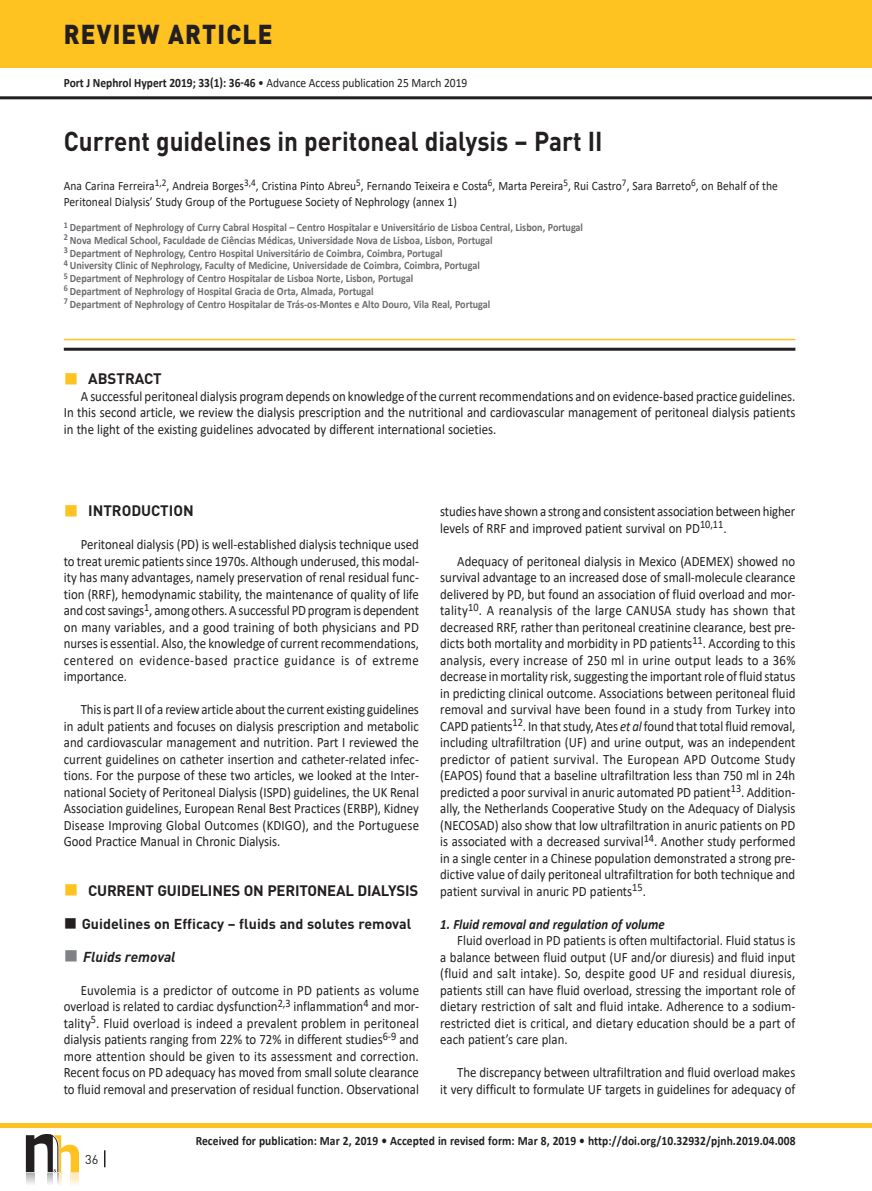
<style>
.page{position:relative;width:872px;height:1191px;background:#fff}
.page>*{position:absolute;margin:0;border:0;box-sizing:border-box;transform-origin:0 0}
.t1{font:700 27px "DIN";color:#231f20;scale:.9 1}
.t2{font:900 27px "DIN";letter-spacing:.05em;color:#231f20;scale:.9 1}
.t3{font:700 15px "DIN";letter-spacing:-.015em;color:#231f20}
.t4{font:14.25px/16.5px "Calibri";color:#231f20;text-align:justify;scale:.9 1}
.t5{font:700 14.25px "DIN";color:#231f20}
.t6{font:italic 700 14.25px "Calibri";color:#231f20;scale:.9 1}
.t7{font:italic 700 14.25px "DIN";color:#231f20}
.t8{font:12.75px/15.3px "Calibri";letter-spacing:.005em;color:#231f20;scale:.9 1}
.t9{font:700 12.75px "Calibri";letter-spacing:.01em;color:#231f20;scale:.9 1}
.t10{font:12.75px "DIN";color:#231f20}
.t11{font:700 11.25px/12.8px "Calibri";color:#6c6d70;scale:.9 1}
.s1{font-weight:700}
.s2{font-style:italic}
</style>
<div class="page">
<hr style="left:0;top:96px;width:872px;height:3px;background:#231f20">
<hr style="left:0;top:1123px;width:872px;height:4px;background:#fec221">
<div style="left:0;top:0;width:872px;height:68px;background:#fec221"></div>
<svg style="left:26px;top:1134px;width:53px;height:51px"></svg>
<svg style="left:104px;top:1150px;width:1px;height:17px"></svg>
<hr style="left:64px;top:339px;width:731px;height:1px;background:#fec221">
<hr style="left:64px;top:348px;width:731px;height:3px;background:#231f20">
<h1 class="t2" style="left:64px;top:16px;width:233px">REVIEW ARTICLE</h1>
<p class="t8" style="left:64px;top:75px;width:450px"><span class="s1">Port J Nephrol Hypert 2019; 33(1): 36-46</span> • Advance Access publication 25 March 2019</p>
<h1 class="t1" style="left:64px;top:124px;width:600px">Current guidelines in peritoneal dialysis – Part II</h1>
<p class="t8" style="left:64px;top:178px;width:795px">Ana Carina Ferreira<sup>1,2</sup>, Andreia Borges<sup>3,4</sup>, Cristina Pinto Abreu<sup>5</sup>, Fernando Teixeira e Costa<sup>6</sup>, Marta Pereira<sup>5</sup>, Rui Castro<sup>7</sup>, Sara Barreto<sup>6</sup>, on Behalf of the<br>Peritoneal Dialysis’ Study Group of the Portuguese Society of Nephrology (annex 1)</p>
<p class="t11" style="left:64px;top:221px;width:578px"><sup>1</sup> Department of Nephrology of Curry Cabral Hospital – Centro Hospitalar e Universitário de Lisboa Central, Lisbon, Portugal <sup>2</sup> Nova Medical School, Faculdade de Ciências Médicas, Universidade Nova de Lisboa, Lisbon, Portugal<br><sup>3</sup> Department of Nephrology, Centro Hospital Universitário de Coimbra, Coimbra, Portugal<br><sup>4</sup> University Clinic of Nephrology, Faculty of Medicine, Universidade de Coimbra, Coimbra, Portugal<br><sup>5</sup> Department of Nephrology of Centro Hospitalar de Lisboa Norte, Lisbon, Portugal<br><sup>6</sup> Department of Nephrology of Hospital Gracia de Orta, Almada, Portugal<br><sup>7</sup> Department of Nephrology of Centro Hospitalar de Trás-os-Montes e Alto Douro, Vila Real, Portugal</p>
<p class="t3" style="left:88px;top:369px;width:75px">ABSTRACT</p>
<p class="t4" style="left:64px;top:387px;width:814px;text-indent:17px">A successful peritoneal dialysis program depends on knowledge of the current recommendations and on evidence-based practice guidelines.<br>In this second article, we review the dialysis prescription and the nutritional and cardiovascular management of peritoneal dialysis patients in the light of the existing guidelines advocated by different international societies.</p>
<p class="t3" style="left:88px;top:501px;width:107px">INTRODUCTION</p>
<p class="t4" style="left:64px;top:536px;width:396px;text-indent:17px">Peritoneal dialysis (PD) is well-established dialysis technique used to treat uremic patients since 1970s. Although underused, this modal&shy;ity has many advantages, namely preservation of renal residual func&shy;tion (RRF), hemodynamic stability, the maintenance of quality of life and cost savings<sup>1</sup>, among others. A successful PD program is dependent on many variables, and a good training of both physicians and PD nurses is essential. Also, the knowledge of current recommendations, centered on evidence-based practice guidance is of extreme importance.</p>
<p class="t4" style="left:64px;top:701px;width:396px;text-indent:17px">This is part II of a review article about the current existing guidelines in adult patients and focuses on dialysis prescription and metabolic and cardiovascular management and nutrition. Part I reviewed the current guidelines on catheter insertion and catheter-related infec&shy;tions. For the purpose of these two articles, we looked at the Inter&shy;national Society of Peritoneal Dialysis (ISPD) guidelines, the UK Renal Association guidelines, European Renal Best Practices (ERBP), Kidney Disease Improving Global Outcomes (KDIGO), and the Portuguese Good Practice Manual in Chronic Dialysis.</p>
<p class="t3" style="left:88px;top:880px;width:332px">CURRENT GUIDELINES ON PERITONEAL DIALYSIS</p>
<p class="t5" style="left:82px;top:914px;width:331px">Guidelines on Efficacy – fluids and solutes removal</p>
<p class="t7" style="left:83px;top:947px;width:94px">Fluids removal</p>
<p class="t4" style="left:64px;top:981px;width:396px;text-indent:17px">Euvolemia is a predictor of outcome in PD patients as volume overload is related to cardiac dysfunction<sup>2,3</sup> inflammation<sup>4</sup> and mor&shy;tality<sup>5</sup>. Fluid overload is indeed a prevalent problem in peritoneal dialysis patients ranging from 22% to 72% in different studies<sup>6-9</sup> and more attention should be given to its assessment and correction.<br>Recent focus on PD adequacy has moved from small solute clearance to fluid removal and preservation of residual function. Observational</p>
<p class="t4" style="left:440px;top:503px;width:396px">studies have shown a strong and consistent association between higher levels of RRF and improved patient survival on PD<sup>10,11</sup>.</p>
<p class="t4" style="left:440px;top:552px;width:396px;text-indent:17px">Adequacy of peritoneal dialysis in Mexico (ADEMEX) showed no survival advantage to an increased dose of small-molecule clearance delivered by PD, but found an association of fluid overload and mor&shy;tality<sup>10</sup>. A reanalysis of the large CANUSA study has shown that decreased RRF, rather than peritoneal creatinine clearance, best pre&shy;dicts both mortality and morbidity in PD patients<sup>11</sup>. According to this analysis, every increase of 250 ml in urine output leads to a 36% decrease in mortality risk, suggesting the important role of fluid status in predicting clinical outcome. Associations between peritoneal fluid removal and survival have been found in a study from Turkey into CAPD patients<sup>12</sup>. In that study, Ates <span class="s2">et al</span> found that total fluid removal, including ultrafiltration (UF) and urine output, was an independent predictor of patient survival. The European APD Outcome Study (EAPOS) found that a baseline ultrafiltration less than 750 ml in 24h predicted a poor survival in anuric automated PD patient<sup>13</sup>. Addition&shy;ally, the Netherlands Cooperative Study on the Adequacy of Dialysis (NECOSAD) also show that low ultrafiltration in anuric patients on PD is associated with a decreased survival<sup>14</sup>. Another study performed in a single center in a Chinese population demonstrated a strong pre&shy;dictive value of daily peritoneal ultrafiltration for both technique and patient survival in anuric PD patients<sup>15</sup>.</p>
<p class="t6" style="left:440px;top:914px;width:251px">1. Fluid removal and regulation of volume</p>
<p class="t4" style="left:440px;top:932px;width:396px;text-indent:17px">Fluid overload in PD patients is often multifactorial. Fluid status is a balance between fluid output (UF and/or diuresis) and fluid input (fluid and salt intake). So, despite good UF and residual diuresis, patients still can have fluid overload, stressing the important role of dietary restriction of salt and fluid intake. Adherence to a sodium&shy;restricted diet is critical, and dietary education should be a part of each patient’s care plan.</p>
<p class="t4" style="left:440px;top:1064px;width:396px;text-align:right">The discrepancy between ultrafiltration and fluid overload makes<br>it very difficult to formulate UF targets in guidelines for adequacy of</p>
<p class="t9" style="left:196px;top:1132px;width:668px">Received for publication: Mar 2, 2019 • Accepted in revised form: Mar 8, 2019 • http://doi.org/10.32932/pjnh.2019.04.008</p>
<p class="t10" style="left:85px;top:1151px;width:15px">36</p>
</div>
